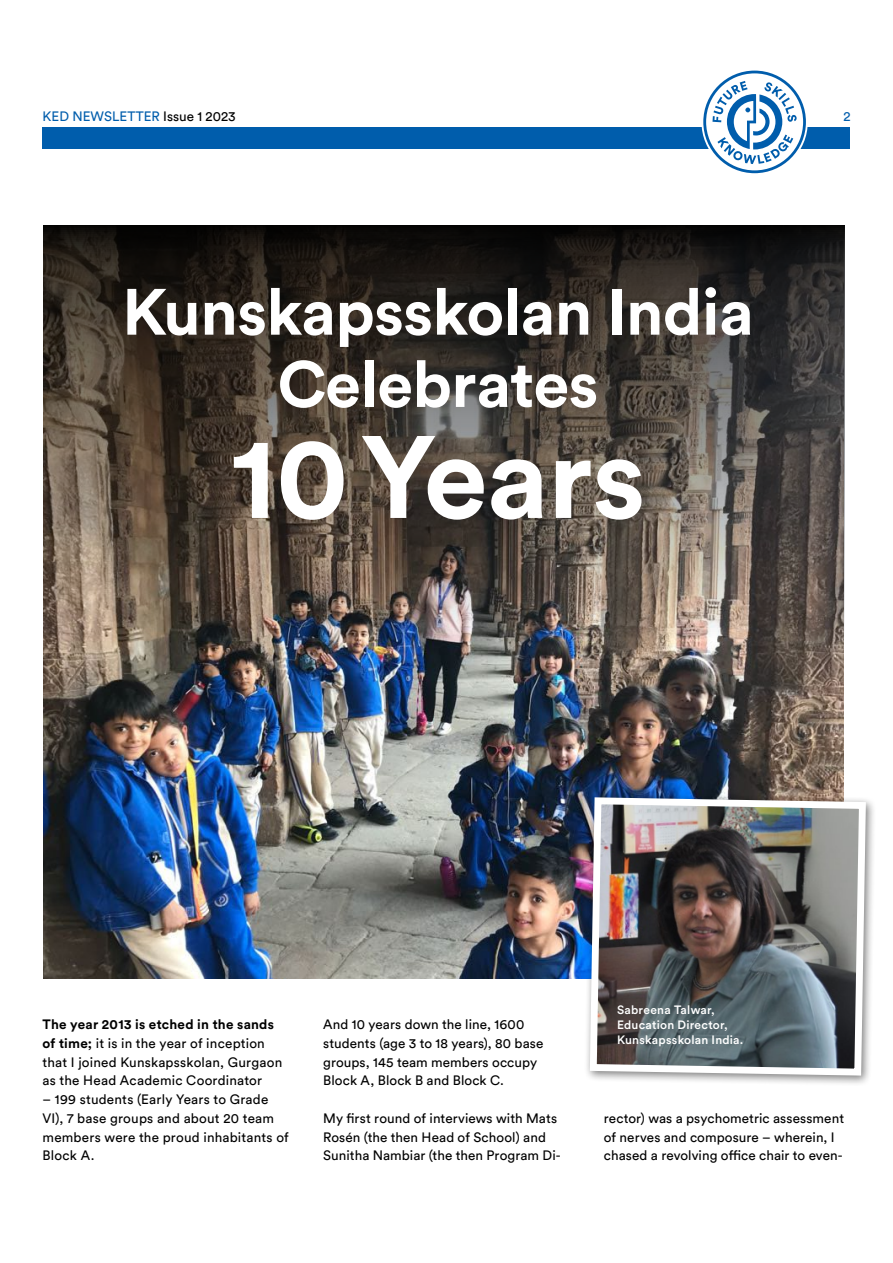
<style>
.page{position:relative;width:893px;height:1263px;background:#fff}
.page>*{position:absolute;margin:0;border:0;box-sizing:border-box;transform-origin:0 0}
.t1{font:700 115.65px "Circular Std";letter-spacing:-.01em;color:#fff}
.t2{font:700 64.65px/72.3px "Circular Std";letter-spacing:-.01em;color:#fff;text-align:center}
.t3{font:13.5px/18.8px "Circular Std";letter-spacing:.01em;color:#000}
.t4{font:13.5px "Circular Std";color:#005dac}
.t5{font:500 12px/15px "Circular Std";letter-spacing:.02em;color:#fff}
.s1{color:#000}
.s2{font-weight:700}
</style>
<div class="page">
<div style="left:43px;top:128px;width:807px;height:21px;background:#005dac"></div>
<svg style="left:703px;top:71px;width:103px;height:102px"></svg>
<img style="left:44px;top:733px;width:800px;height:245px">
<img style="left:44px;top:225px;width:801px;height:508px">
<div style="left:584px;top:791px;width:293px;height:296px;background:#000;opacity:.5"></div>
<img style="left:586px;top:794px;width:283px;height:285px">
<p class="t4" style="left:43px;top:109px;width:195px">KED NEWSLETTER <span class="s1">Issue 1 2023</span></p>
<p class="t4" style="left:843px;top:109px;width:9px">2</p>
<h2 class="t2" style="left:122px;top:274px;width:633px">Kunskapsskolan India<br>Celebrates</h2>
<h1 class="t1" style="left:230px;top:403px;width:417px">10 Years</h1>
<p class="t3" style="left:43px;top:1015px;width:241px"><span class="s2">The year 2013 is etched in the sands of time;</span> it is in the year of inception that I joined Kunskapsskolan, Gurgaon as the Head Academic Coordinator</p>
<p class="t3" style="left:43px;top:1090px;width:248px">– 199 students (Early Years to Grade<br>VI), 7 base groups and about 20 team members were the proud inhabitants of<br>Block A.</p>
<p class="t5" style="left:617px;top:1002px;width:128px">Sabreena Talwar,<br>Education Director,<br>Kunskapsskolan India.</p>
<p class="t3" style="left:323px;top:1015px;width:222px">And 10 years down the line, 1600 students (age 3 to 18 years), 80 base groups, 145 team members occupy<br>Block A, Block B and Block C.</p>
<p class="t3" style="left:323px;top:1108px;width:239px">My first round of interviews with Mats<br>Rosén (the then Head of School) and<br>Sunitha Nambiar (the then Program Di-</p>
<p class="t3" style="left:604px;top:1108px;width:242px">rector) was a psychometric assessment of nerves and composure – wherein, I chased a revolving office chair to even-</p>
</div>
